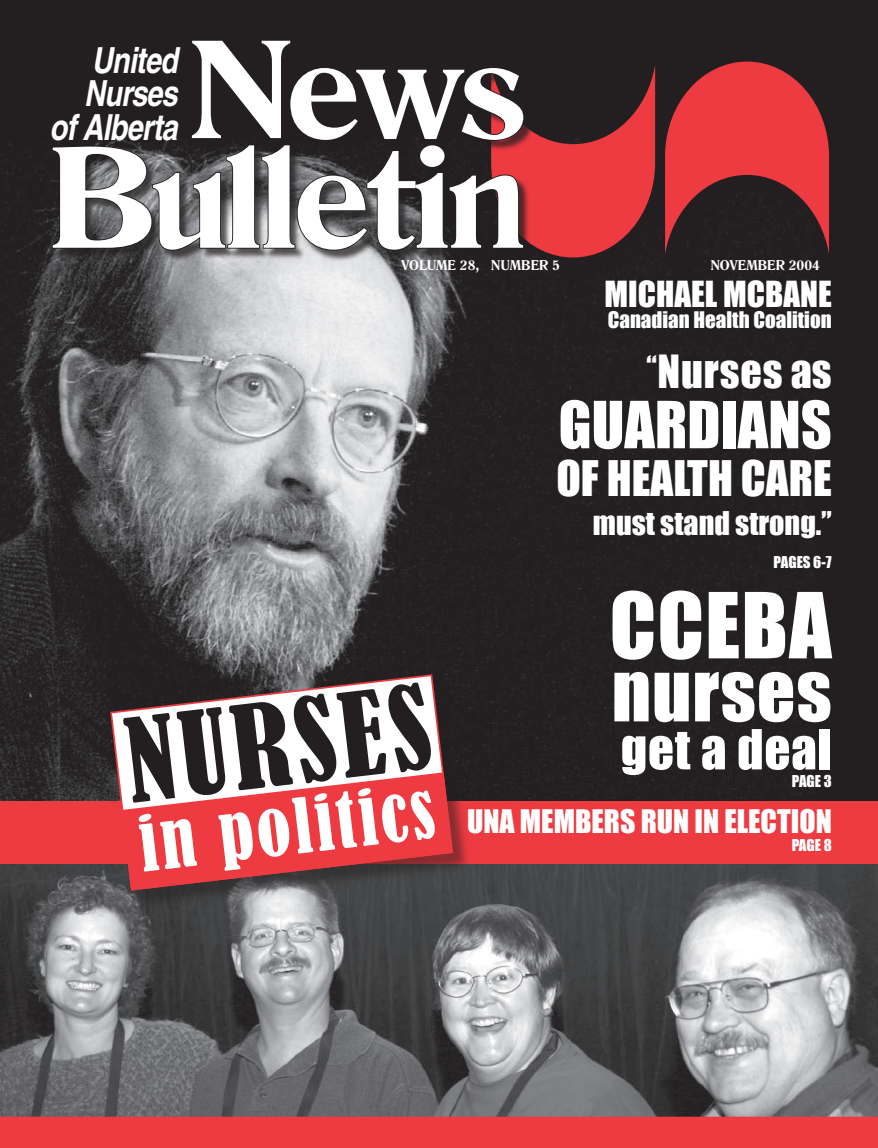
<style>
.page{position:relative;width:878px;height:1148px;background:#fff}
.page>*{position:absolute;margin:0;border:0;box-sizing:border-box;transform-origin:0 0}
.t1{font:700 137.4px "Romana BT";letter-spacing:-.045em;color:#fff;scale:1.13 1}
.t2{font:700 133.5px "Romana BT";color:#fff;scale:1.13 1}
.t3{font:condensed 108px "Bernard";color:#231f20}
.t4{font:84px "Impact";letter-spacing:.015em;color:#fff}
.t5{font:75px "Impact";letter-spacing:.015em;color:#fff}
.t6{font:condensed 70.95px "Bernard";color:#fff}
.t7{font:60px "Impact";color:#fff}
.t8{font:51px "Impact";letter-spacing:.015em;color:#fff}
.t9{font:45px "Impact";color:#fff}
.t10{font:42px "Impact";letter-spacing:.02em;color:#fff}
.t11{font:italic 700 36px/33.2px "Helvetica";letter-spacing:-.03em;color:#fff;text-align:right;scale:.81 1}
.t12{font:33px "Impact";color:#fff}
.t13{font:30px "Impact";color:#fff}
.t14{font:29.85px "Impact";color:#fff}
.t15{font:21px "Impact";color:#fff}
.t16{font:15px "Impact";color:#fff}
.t17{font:700 13.5px "Romana BT";color:#fff}
</style>
<div class="page">
<img style="left:0;top:0;width:878px;height:800px">
<div style="left:490px;top:61px;width:358px;height:215px;background:#231f20"></div>
<svg style="left:665px;top:62px;width:164px;height:192px"></svg>
<div style="left:53px;top:40px;width:482px;height:222px;background:#231f20;opacity:.75"></div>
<svg style="left:51px;top:39px;width:604px;height:218px;background:#493032"></svg>
<img style="left:0;top:863px;width:878px;height:253px">
<div style="left:0;top:800px;width:878px;height:63px;background:#ee3a41"></div>
<div style="left:111px;top:675px;width:362px;height:235px;background:#231f20;opacity:.5"></div>
<svg style="left:109px;top:673px;width:345px;height:218px"></svg>
<svg style="left:122px;top:772px;width:331px;height:118px"></svg>
<div style="left:0;top:1116px;width:878px;height:32px;background:#ee3a41"></div>
<h3 class="t11" style="left:49px;top:43px;width:160px">United<br>Nurses of Alberta</h3>
<h2 class="t2" style="left:190px;top:7px;width:300px">News</h2>
<h1 class="t1" style="left:48px;top:113px;width:426px">Bulletin</h1>
<p class="t17" style="left:401px;top:256px;width:160px">VOLUME 28, NUMBER 5</p>
<p class="t17" style="left:710px;top:256px;width:111px">NOVEMBER 2004</p>
<h3 class="t12" style="left:604px;top:274px;width:229px">MICHAEL MCBANE</h3>
<h3 class="t15" style="left:607px;top:307px;width:225px">Canadian Health Coalition</h3>
<h3 class="t10" style="left:646px;top:346px;width:187px"><sup>“</sup>Nurses as</h3>
<h3 class="t7" style="left:558px;top:388px;width:275px">GUARDIANS</h3>
<h3 class="t9" style="left:556px;top:451px;width:277px">OF HEALTH CARE</h3>
<h3 class="t13" style="left:593px;top:505px;width:240px">must stand strong.”</h3>
<p class="t16" style="left:773px;top:553px;width:60px">PAGES 6-7</p>
<h3 class="t4" style="left:609px;top:573px;width:224px">CCEBA</h3>
<h3 class="t5" style="left:611px;top:645px;width:221px">nurses</h3>
<h3 class="t8" style="left:620px;top:718px;width:212px">get a deal</h3>
<h3 class="t3" style="left:118px;top:700px;width:307px;rotate:-7deg">NURSES</h3>
<p class="t16" style="left:791px;top:772px;width:41px">PAGE 3</p>
<h3 class="t6" style="left:134px;top:805px;width:298px;rotate:-7deg">in politics</h3>
<h3 class="t14" style="left:467px;top:802px;width:366px">UNA MEMBERS RUN IN ELECTION</h3>
<p class="t16" style="left:791px;top:835px;width:41px">PAGE 8</p>
</div>
